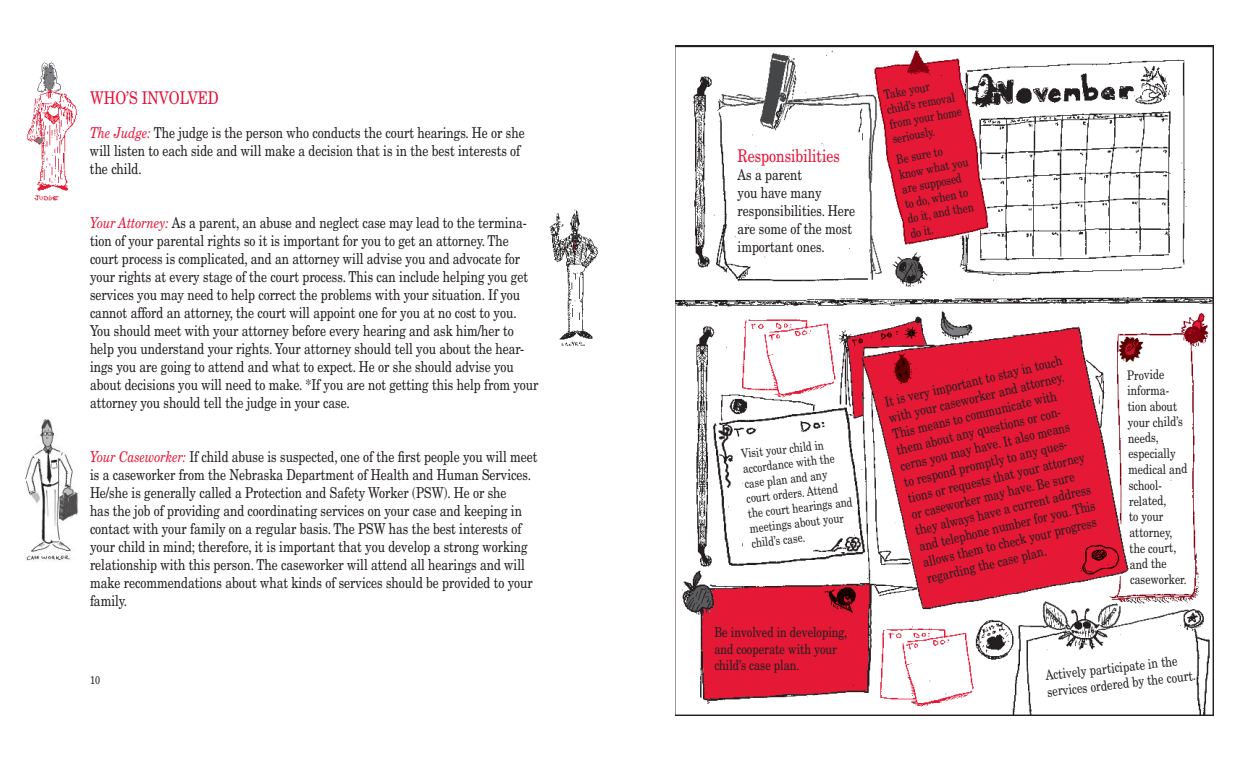
<style>
.page{position:relative;width:1260px;height:765px;background:#fff}
.page>*{position:absolute;margin:0;border:0;box-sizing:border-box;transform-origin:0 0}
.t1{font:17.5px "New Century Schlbk";color:#e71337;scale:.8 1}
.t2{font:15px/18px "New Century Schlbk";color:#241f1f;scale:.8 1}
.t3{font:13.75px/16.5px "New Century Schlbk";color:#241f1f;scale:.8 1}
.t4{font:13.12px/15.8px "New Century Schlbk";color:#241f1f;scale:.8 1}
.t5{font:12.5px/15px "New Century Schlbk";color:#241f1f;scale:.8 1}
.t6{font:11.25px "New Century Schlbk";color:#241f1f;scale:.8 1}
.s1{font-style:italic;color:#e71337}
</style>
<div class="page">
<img style="left:24px;top:419px;width:54px;height:142px">
<img style="left:27px;top:62px;width:50px;height:139px">
<img style="left:549px;top:209px;width:49px;height:137px">
<img style="left:675px;top:46px;width:539px;height:669px">
<p class="t1" style="left:90px;top:91px;width:163px">WHO’S INVOLVED</p>
<p class="t2" style="left:90px;top:125px;width:545px"><span class="s1">The Judge:</span> The judge is the person who conducts the court hearings. He or she will listen to each side and will make a decision that is in the best interests of the child.</p>
<p class="t2" style="left:90px;top:215px;width:562px"><span class="s1">Your Attorney:</span> As a parent, an abuse and neglect case may lead to the termina&shy;tion of your parental rights so it is important for you to get an attorney. The court process is complicated, and an attorney will advise you and advocate for your rights at every stage of the court process. This can include helping you get services you may need to help correct the problems with your situation. If you cannot afford an attorney, the court will appoint one for you at no cost to you.<br>You should meet with your attorney before every hearing and ask him/her to help you understand your rights. Your attorney should tell you about the hear&shy;ings you are going to attend and what to expect. He or she should advise you about decisions you will need to make. *If you are not getting this help from your attorney you should tell the judge in your case.</p>
<p class="t2" style="left:90px;top:449px;width:561px"><span class="s1">Your Caseworker:</span> If child abuse is suspected, one of the first people you will meet is a caseworker from the Nebraska Department of Health and Human Services.<br>He/she is generally called a Protection and Safety Worker (PSW). He or she<br>has the job of providing and coordinating services on your case and keeping in contact with your family on a regular basis. The PSW has the best interests of your child in mind; therefore, it is important that you develop a strong working relationship with this person. The caseworker will attend all hearings and will make recommendations about what kinds of services should be provided to your family.</p>
<p class="t1" style="left:738px;top:149px;width:130px">Responsibilities</p>
<p class="t2" style="left:738px;top:167px;width:149px">As a parent<br>you have many responsibilities. Here are some of the most important ones.</p>
<p class="t5" style="left:883px;top:89px;width:93px;rotate:-11deg">Take your child’s removal from your home seriously.</p>
<p class="t5" style="left:895px;top:154px;width:90px;rotate:-11deg">Be sure to know what you are supposed to do, when to do it, and then do it.</p>
<p class="t5" style="left:741px;top:447px;width:133px;rotate:-6deg">Visit your child in accordance with the case plan and any court orders. Attend the court hearings and meetings about your child’s case.</p>
<p class="t3" style="left:884px;top:395px;width:229px;rotate:-13deg">It is very important to stay in touch with your caseworker and attorney.<br>This means to communicate with them about any questions or con&shy;cerns you may have. It also means to respond promptly to any ques&shy;tions or requests that your attorney or caseworker may have. Be sure they always have a current address and telephone number for you. This allows them to check your progress regarding the case plan.</p>
<p class="t4" style="left:1126px;top:368px;width:76px;rotate:-1deg">Provide informa&shy;tion about your child’s needs, especially medical and school&shy;related,<br>to your attorney, the court, and the caseworker.</p>
<p class="t3" style="left:714px;top:625px;width:168px">Be involved in developing, and cooperate with your child’s case plan.</p>
<p class="t3" style="left:1045px;top:668px;width:188px;rotate:-6deg">Actively participate in the services ordered by the court.</p>
<p class="t6" style="left:90px;top:676px;width:14px">10</p>
<p class="t6" style="left:1165px;top:676px;width:8px">7</p>
</div>
